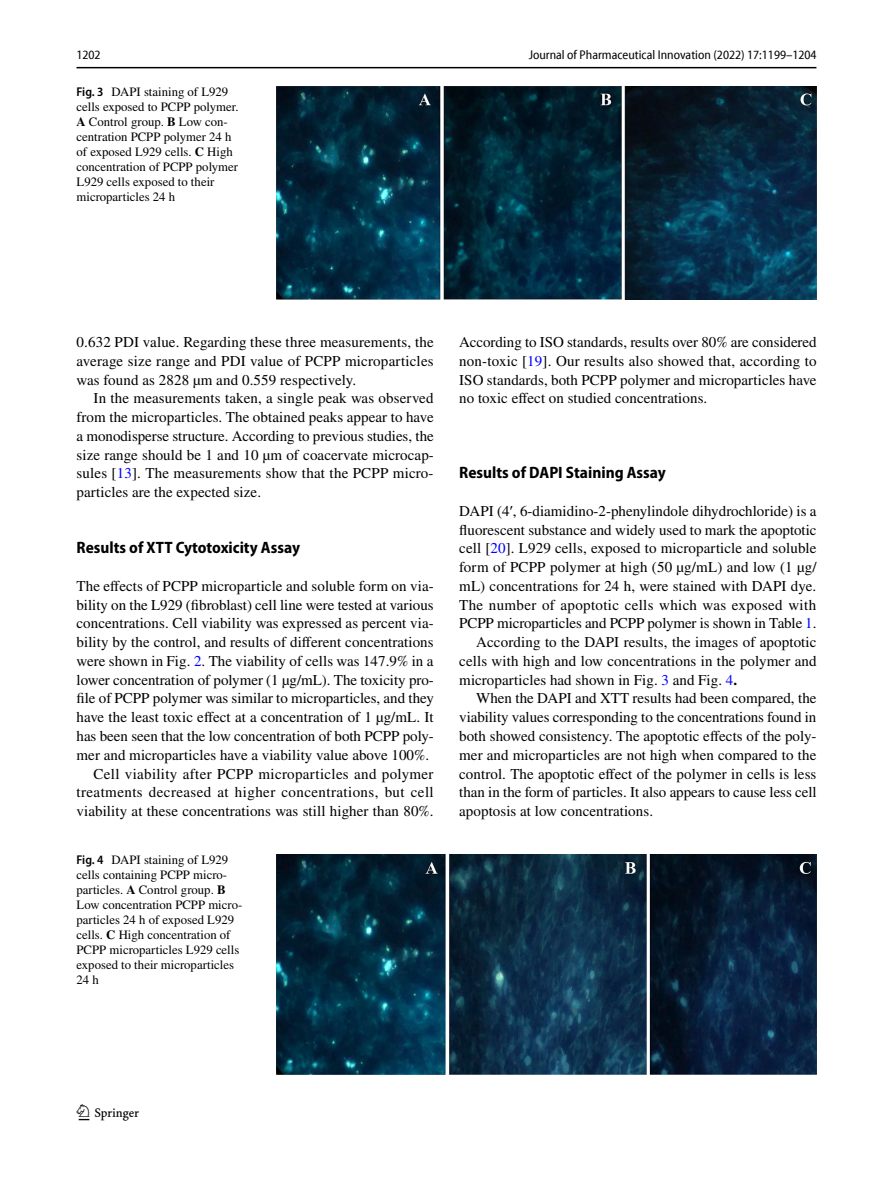
<style>
.page{position:relative;width:893px;height:1187px;background:#fff}
.page>*{position:absolute;margin:0;border:0;box-sizing:border-box;transform-origin:0 0}
.t1{font:22.5px "Springnew Regular 2";color:#000}
.t2{font:700 semi-condensed 16.5px "Myriad Pro";color:#000}
.t3{font:15px/18.8px "STIX";letter-spacing:.005em;color:#000;text-align:justify}
.t4{font:15px "STIX";letter-spacing:.03em;color:#000}
.t5{font:15px "STIX";letter-spacing:.025em;color:#000}
.t6{font:12.75px/15px "STIX";color:#000}
.t7{font:semi-condensed 12.75px "Myriad Pro Unic";color:#000}
.s1{font-family:"Myriad Pro";font-weight:600;font-stretch:semi-condensed}
.s2{font-weight:700}
.s3{color:#00f}
.s4{font-family:"Times New Roman"}
</style>
<div class="page">
<hr style="left:77px;top:67px;width:739px;height:1px;background:#000">
<img style="left:276px;top:87px;width:540px;height:212px">
<img style="left:276px;top:854px;width:540px;height:219px">
<p class="t7" style="left:76px;top:50px;width:26px">1202</p>
<p class="t7" style="left:529px;top:50px;width:289px">Journal of Pharmaceutical Innovation (2022) 17:1199–1204</p>
<p class="t6" style="left:77px;top:85px;width:164px"><span class="s1">Fig. 3</span> DAPI staining of L929 cells exposed to PCPP polymer.<br><span class="s2">A</span> Control group. <span class="s2">B</span> Low con&shy;centration PCPP polymer 24 h of exposed L929 cells. <span class="s2">C</span> High concentration of PCPP polymer<br>L929 cells exposed to their microparticles 24 h</p>
<p class="t3" style="left:77px;top:333px;width:359px">0.632 PDI value. Regarding these three measurements, the average size range and PDI value of PCPP microparticles was found as 2828 µm and 0.559 respectively.</p>
<p class="t3" style="left:77px;top:390px;width:359px;text-indent:17px">In the measurements taken, a single peak was observed from the microparticles. The obtained peaks appear to have a monodisperse structure. According to previous studies, the size range should be 1 and 10 µm of coacervate microcap&shy;sules [<span class="s3">13</span>]. The measurements show that the PCPP micro&shy;particles are the expected size.</p>
<p class="t2" style="left:77px;top:538px;width:225px">Results of XTT Cytotoxicity Assay</p>
<p class="t3" style="left:77px;top:577px;width:359px">The effects of PCPP microparticle and soluble form on via-</p>
<p class="t3" style="left:77px;top:596px;width:359px">bility on the L929 (fibroblast) cell line were tested at various</p>
<p class="t3" style="left:77px;top:615px;width:359px">concentrations. Cell viability was expressed as percent via-</p>
<p class="t3" style="left:77px;top:633px;width:359px">bility by the control, and results of different concentrations</p>
<p class="t3" style="left:77px;top:652px;width:359px">were shown in Fig. <span class="s3">2</span>. The viability of cells was 147.9% in a</p>
<p class="t3" style="left:77px;top:671px;width:359px">lower concentration of polymer (1 µg/mL). The toxicity pro-</p>
<p class="t3" style="left:77px;top:690px;width:359px">file of PCPP polymer was similar to microparticles, and they</p>
<p class="t3" style="left:77px;top:708px;width:359px">have the least toxic effect at a concentration of 1 µg/mL. It</p>
<p class="t3" style="left:77px;top:727px;width:359px">has been seen that the low concentration of both PCPP poly-</p>
<p class="t3" style="left:77px;top:746px;width:354px">mer and microparticles have a viability value above 100%.</p>
<p class="t3" style="left:94px;top:765px;width:341px">Cell viability after PCPP microparticles and polymer</p>
<p class="t4" style="left:77px;top:781px;width:359px">treatments decreased at higher concentrations, but cell</p>
<p class="t3" style="left:77px;top:802px;width:359px">viability at these concentrations was still higher than 80%.</p>
<p class="t6" style="left:77px;top:853px;width:167px"><span class="s1">Fig. 4</span> DAPI staining of L929 cells containing PCPP micro&shy;particles. <span class="s2">A</span> Control group. <span class="s2">B<br></span>Low concentration PCPP micro&shy;particles 24 h of exposed L929 cells. <span class="s2">C</span> High concentration of<br>PCPP microparticles L929 cells exposed to their microparticles<br>24 h</p>
<p class="t3" style="left:459px;top:333px;width:359px">According to ISO standards, results over 80% are considered non-toxic [<span class="s3">19</span>]. Our results also showed that, according to ISO standards, both PCPP polymer and microparticles have no toxic effect on studied concentrations.</p>
<p class="t2" style="left:459px;top:463px;width:208px">Results of DAPI Staining Assay</p>
<p class="t3" style="left:459px;top:502px;width:359px">DAPI (4<span class="s4">′</span>, 6-diamidino-2-phenylindole dihydrochloride) is a</p>
<p class="t3" style="left:459px;top:521px;width:359px">fluorescent substance and widely used to mark the apoptotic</p>
<p class="t3" style="left:459px;top:540px;width:359px">cell [<span class="s3">20</span>]. L929 cells, exposed to microparticle and soluble</p>
<p class="t3" style="left:459px;top:558px;width:359px">form of PCPP polymer at high (50 µg/mL) and low (1 µg/</p>
<p class="t3" style="left:459px;top:577px;width:359px">mL) concentrations for 24 h, were stained with DAPI dye.</p>
<p class="t5" style="left:459px;top:594px;width:358px">The number of apoptotic cells which was exposed with</p>
<p class="t3" style="left:459px;top:615px;width:359px">PCPP microparticles and PCPP polymer is shown in Table <span class="s3">1</span>.</p>
<p class="t3" style="left:476px;top:633px;width:342px">According to the DAPI results, the images of apoptotic</p>
<p class="t3" style="left:459px;top:652px;width:359px">cells with high and low concentrations in the polymer and</p>
<p class="t3" style="left:459px;top:671px;width:279px">microparticles had shown in Fig. <span class="s3">3</span> and Fig. <span class="s3">4</span><span class="s2">.</span></p>
<p class="t3" style="left:476px;top:690px;width:342px">When the DAPI and XTT results had been compared, the</p>
<p class="t3" style="left:459px;top:708px;width:359px">viability values corresponding to the concentrations found in</p>
<p class="t3" style="left:459px;top:727px;width:359px">both showed consistency. The apoptotic effects of the poly-</p>
<p class="t3" style="left:459px;top:746px;width:359px">mer and microparticles are not high when compared to the</p>
<p class="t3" style="left:459px;top:765px;width:359px">control. The apoptotic effect of the polymer in cells is less</p>
<p class="t3" style="left:459px;top:783px;width:359px">than in the form of particles. It also appears to cause less cell</p>
<p class="t3" style="left:459px;top:802px;width:195px">apoptosis at low concentrations.</p>
<h1 class="t1" style="left:79px;top:1104px;width:62px">1 3</h1>
</div>
